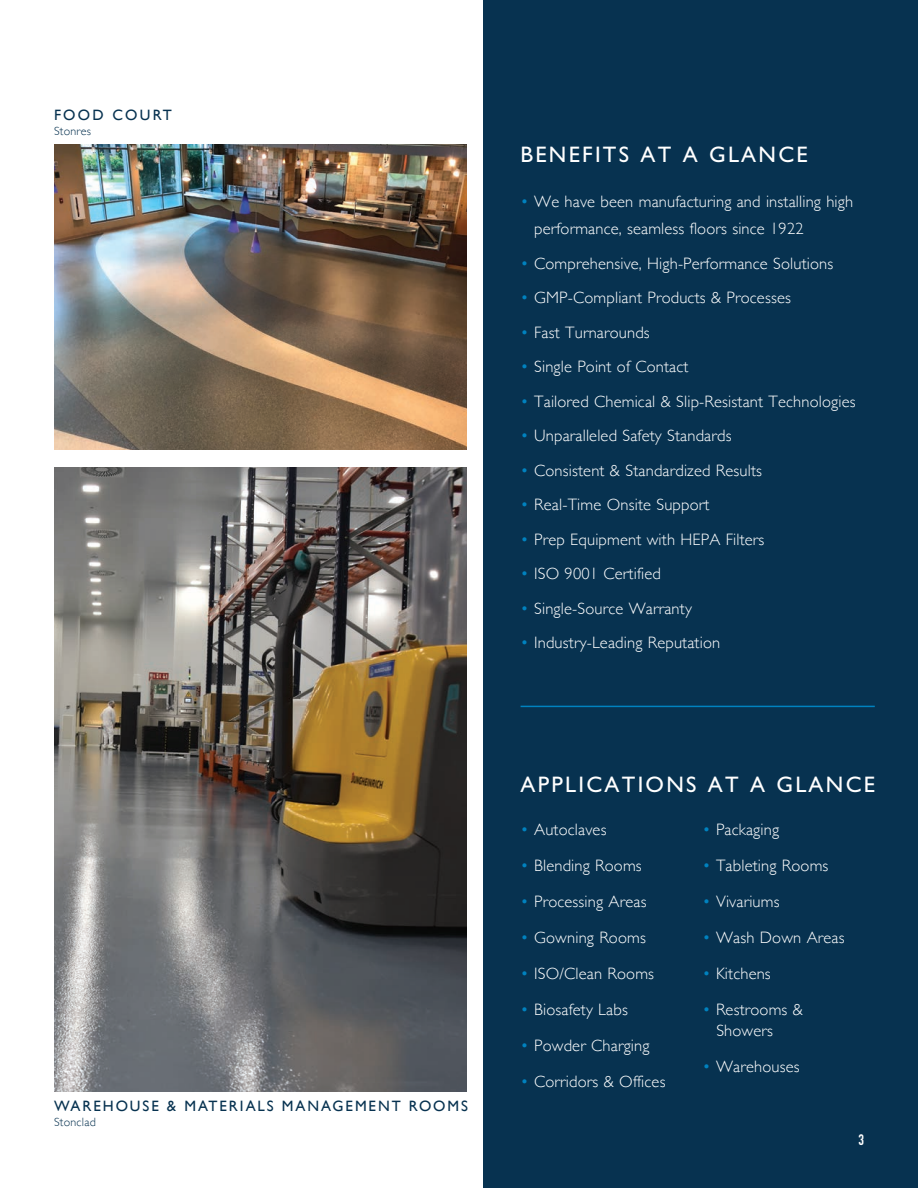
<style>
.page{position:relative;width:918px;height:1188px;background:#fff}
.page>*{position:absolute;margin:0;border:0;box-sizing:border-box;transform-origin:0 0}
.t1{font:22.5px "Gill Sans Std";letter-spacing:.1em;color:#fff}
.t2{font:300 16.5px/27px "Gill Sans";letter-spacing:.01em;color:#fff}
.t3{font:15px "Gill Sans";letter-spacing:.13em;color:#073250}
.t4{font:15px "Gill Sans";letter-spacing:.15em;color:#073250}
.t5{font:700 15px "DIN Condensed";color:#fff}
.t6{font:300 12px "Gill Sans";letter-spacing:.02em;color:#073250}
.s1{color:#0082bf}
</style>
<div class="page">
<img style="left:54px;top:144px;width:413px;height:306px">
<div style="left:484px;top:0;width:434px;height:1188px;background:#073250"></div>
<hr style="left:521px;top:706px;width:354px;height:1px;background:#0082bf">
<img style="left:54px;top:468px;width:413px;height:624px">
<p class="t4" style="left:54px;top:107px;width:119px">FOOD COURT</p>
<p class="t6" style="left:54px;top:122px;width:39px">Stonres</p>
<p class="t3" style="left:54px;top:1097px;width:416px">WAREHOUSE &amp; MATERIALS MANAGEMENT ROOMS</p>
<p class="t6" style="left:54px;top:1113px;width:43px">Stonclad</p>
<h1 class="t1" style="left:521px;top:142px;width:289px">BENEFITS AT A GLANCE</h1>
<p class="t2" style="left:534px;top:188px;width:320px;text-indent:-14px"><span class="s1">•</span> We have been manufacturing and installing high performance, seamless floors since 1922</p>
<p class="t2" style="left:521px;top:249px;width:314px"><span class="s1">•</span> Comprehensive, High-Performance Solutions</p>
<p class="t2" style="left:521px;top:284px;width:272px"><span class="s1">•</span> GMP-Compliant Products &amp; Processes</p>
<p class="t2" style="left:521px;top:318px;width:131px"><span class="s1">•</span> Fast Turnarounds</p>
<p class="t2" style="left:521px;top:353px;width:169px"><span class="s1">•</span> Single Point of Contact</p>
<p class="t2" style="left:521px;top:387px;width:337px"><span class="s1">•</span> Tailored Chemical &amp; Slip-Resistant Technologies</p>
<p class="t2" style="left:521px;top:422px;width:213px"><span class="s1">•</span> Unparalleled Safety Standards</p>
<p class="t2" style="left:521px;top:456px;width:243px"><span class="s1">•</span> Consistent &amp; Standardized Results</p>
<p class="t2" style="left:521px;top:491px;width:190px"><span class="s1">•</span> Real-Time Onsite Support</p>
<p class="t2" style="left:521px;top:525px;width:245px"><span class="s1">•</span> Prep Equipment with HEPA Filters</p>
<p class="t2" style="left:521px;top:560px;width:142px"><span class="s1">•</span> ISO 9001 Certified</p>
<p class="t2" style="left:521px;top:594px;width:173px"><span class="s1">•</span> Single-Source Warranty</p>
<p class="t2" style="left:521px;top:629px;width:201px"><span class="s1">•</span> Industry-Leading Reputation</p>
<h1 class="t1" style="left:521px;top:771px;width:356px">APPLICATIONS AT A GLANCE</h1>
<p class="t2" style="left:521px;top:815px;width:87px"><span class="s1">•</span> Autoclaves</p>
<p class="t2" style="left:521px;top:851px;width:123px"><span class="s1">•</span> Blending Rooms</p>
<p class="t2" style="left:521px;top:887px;width:127px"><span class="s1">•</span> Processing Areas</p>
<p class="t2" style="left:521px;top:923px;width:127px"><span class="s1">•</span> Gowning Rooms</p>
<p class="t2" style="left:521px;top:959px;width:135px"><span class="s1">•</span> ISO/Clean Rooms</p>
<p class="t2" style="left:521px;top:995px;width:109px"><span class="s1">•</span> Biosafety Labs</p>
<p class="t2" style="left:521px;top:1031px;width:130px"><span class="s1">•</span> Powder Charging</p>
<p class="t2" style="left:521px;top:1067px;width:146px"><span class="s1">•</span> Corridors &amp; Offices</p>
<p class="t2" style="left:702px;top:815px;width:78px"><span class="s1">•</span> Packaging</p>
<p class="t2" style="left:702px;top:851px;width:128px"><span class="s1">•</span> Tableting Rooms</p>
<p class="t2" style="left:702px;top:887px;width:79px"><span class="s1">•</span> Vivariums</p>
<p class="t2" style="left:702px;top:923px;width:144px"><span class="s1">•</span> Wash Down Areas</p>
<p class="t2" style="left:702px;top:959px;width:70px"><span class="s1">•</span> Kitchens</p>
<p class="t2" style="left:716px;top:998px;width:88px;line-height:21px;text-indent:-14px"><span class="s1">•</span> Restrooms &amp;<br>Showers</p>
<p class="t2" style="left:702px;top:1052px;width:99px"><span class="s1">•</span> Warehouses</p>
<p class="t5" style="left:858px;top:1129px;width:7px">3</p>
</div>
